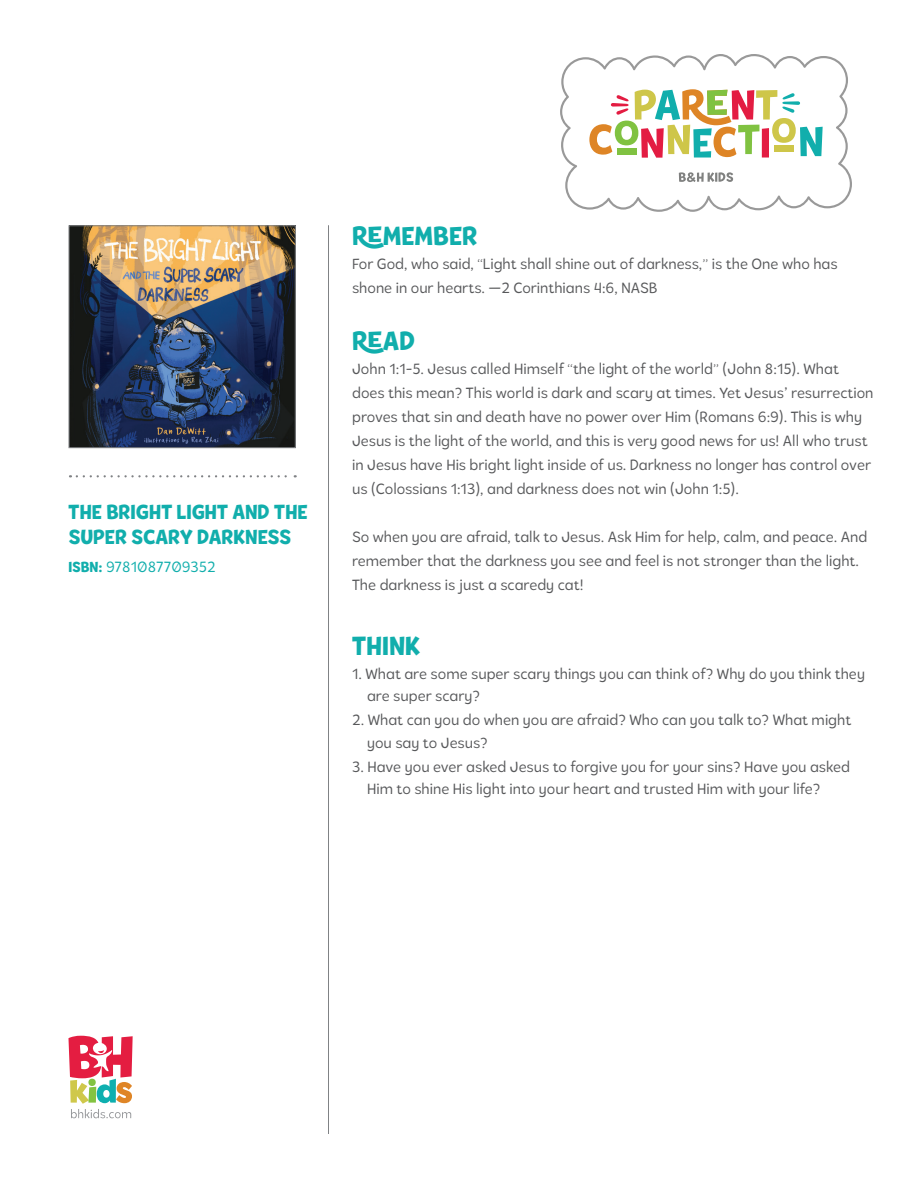
<style>
.page{position:relative;width:918px;height:1188px;background:#fff}
.page>*{position:absolute;margin:0;border:0;box-sizing:border-box;transform-origin:0 0}
.t1{font:800 27px "Tobi Pro";color:#11aeac}
.t2{font:800 21px/25.2px "Tobi Pro";color:#11aeac}
.t3{font:15px/24px "Tobi Pro";color:#57585a}
.t4{font:15px "Tobi Pro";color:#11aeac}
.s1{font-weight:800}
</style>
<div class="page">
<svg style="left:560px;top:54px;width:292px;height:158px"></svg>
<svg style="left:589px;top:89px;width:234px;height:69px"></svg>
<svg style="left:679px;top:172px;width:54px;height:10px"></svg>
<svg style="left:68px;top:1036px;width:65px;height:82px"></svg>
<hr style="left:328px;top:225px;width:1px;height:909px;background:#808285">
<img style="left:70px;top:227px;width:224px;height:219px">
<div style="left:68px;top:225px;width:228px;height:223px;border:1px solid #808285"></div>
<svg style="left:77px;top:475px;width:219px;height:2px"></svg>
<h2 class="t2" style="left:68px;top:498px;width:241px">THE BRIGHT LIGHT AND THE<br>SUPER SCARY DARKNESS</h2>
<p class="t4" style="left:68px;top:558px;width:149px"><span class="s1">ISBN:</span> 9781087709352</p>
<h1 class="t1" style="left:352px;top:219px;width:127px">ReMEMBER</h1>
<p class="t3" style="left:352px;top:252px;width:487px">For God, who said, “Light shall shine out of darkness,” is the One who has shone in our hearts. —2 Corinthians 4:6, NASB</p>
<h1 class="t1" style="left:352px;top:323px;width:65px">READ</h1>
<p class="t3" style="left:352px;top:356px;width:523px">John 1:1-5. Jesus called Himself “the light of the world” (John 8:15). What does this mean? This world is dark and scary at times. Yet Jesus’ resurrection proves that sin and death have no power over Him (Romans 6:9). This is why Jesus is the light of the world, and this is very good news for us! All who trust in Jesus have His bright light inside of us. Darkness no longer has control over us (Colossians 1:13), and darkness does not win (John 1:5).</p>
<p class="t3" style="left:352px;top:524px;width:517px">So when you are afraid, talk to Jesus. Ask Him for help, calm, and peace. And remember that the darkness you see and feel is not stronger than the light.<br>The darkness is just a scaredy cat!</p>
<h1 class="t1" style="left:352px;top:628px;width:70px">THINK</h1>
<p class="t3" style="left:367px;top:662px;width:500px;line-height:22.5px;text-indent:-15px">1. What are some super scary things you can think of? Why do you think they are super scary?</p>
<p class="t3" style="left:367px;top:708px;width:486px;line-height:22.5px;text-indent:-15px">2. What can you do when you are afraid? Who can you talk to? What might you say to Jesus?</p>
<p class="t3" style="left:367px;top:755px;width:485px;line-height:22.5px;text-indent:-15px">3. Have you ever asked Jesus to forgive you for your sins? Have you asked<br>Him to shine His light into your heart and trusted Him with your life?</p>
</div>
